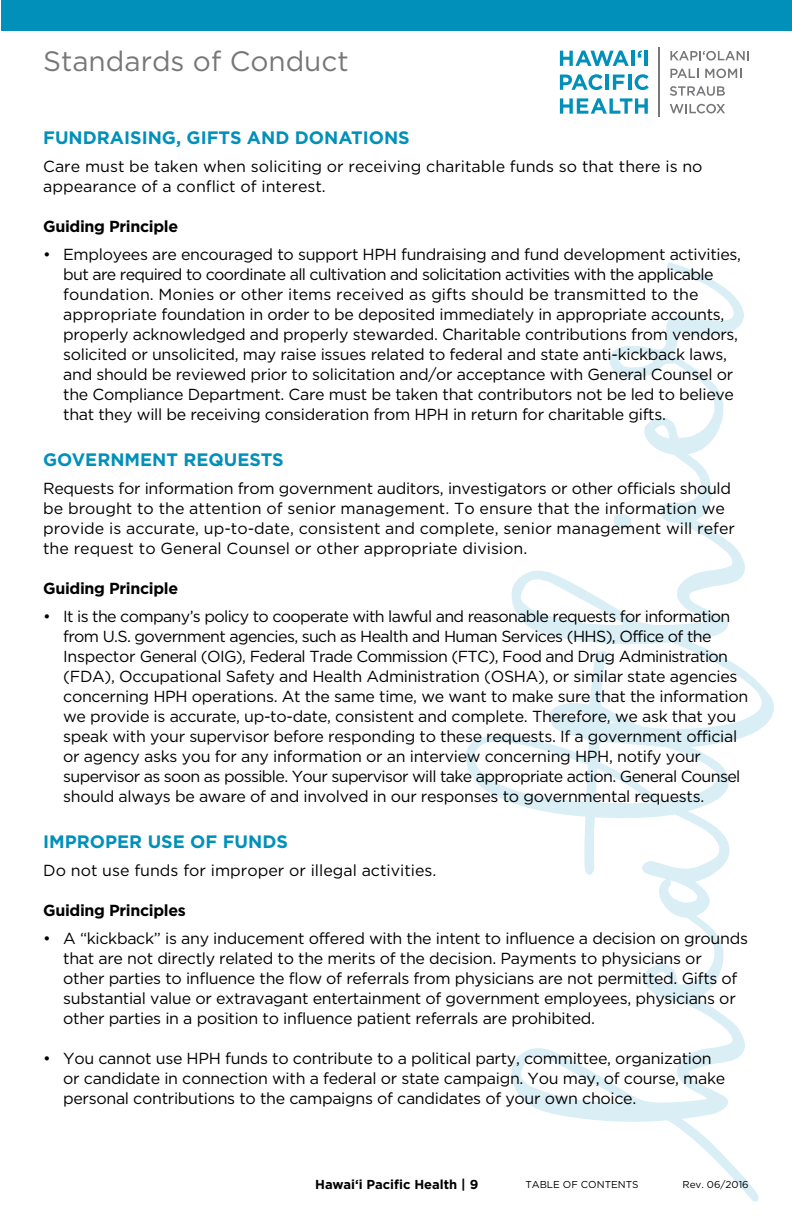
<style>
.page{position:relative;width:792px;height:1224px;background:#fff}
.page>*{position:absolute;margin:0;border:0;box-sizing:border-box;transform-origin:0 0}
.t1{font:28px "Gotham";color:#777679}
.t2{font:700 18px "Gotham";color:#0090ba}
.t3{font:16px/20px "Gotham";letter-spacing:-.02em;color:#000}
.t4{font:16px/20px "Gotham";color:#000}
.t5{font:700 16px "Gotham";letter-spacing:-.02em;color:#000}
.t6{font:700 13px "Gotham";color:#000}
.t7{font:10px "Gotham";color:#000}
</style>
<div class="page">
<svg style="left:466px;top:262px;width:308px;height:940px"></svg>
<svg style="left:614px;top:513px;width:17px;height:16px"></svg>
<svg style="left:670px;top:51px;width:79px;height:9px"></svg>
<svg style="left:670px;top:69px;width:29px;height:9px"></svg>
<svg style="left:705px;top:69px;width:36px;height:9px"></svg>
<svg style="left:670px;top:86px;width:55px;height:10px"></svg>
<svg style="left:670px;top:104px;width:55px;height:9px"></svg>
<svg style="left:560px;top:51px;width:69px;height:15px"></svg>
<hr style="left:631px;top:51px;width:4px;height:15px;background:#0090ba">
<svg style="left:638px;top:51px;width:4px;height:7px"></svg>
<hr style="left:645px;top:51px;width:3px;height:15px;background:#0090ba">
<svg style="left:560px;top:74px;width:43px;height:16px"></svg>
<hr style="left:606px;top:75px;width:3px;height:15px;background:#0090ba">
<svg style="left:613px;top:75px;width:12px;height:15px"></svg>
<hr style="left:628px;top:75px;width:3px;height:15px;background:#0090ba">
<svg style="left:635px;top:74px;width:14px;height:16px"></svg>
<svg style="left:560px;top:98px;width:88px;height:16px"></svg>
<hr style="left:659px;top:48px;width:1px;height:69px;background:#777679">
<div style="left:1px;top:0;width:791px;height:31px;background:#0090ba"></div>
<h1 class="t1" style="left:43px;top:46px;width:307px">Standards of Conduct</h1>
<p class="t2" style="left:43px;top:127px;width:219px">FUNDRAISING, GIFTS and</p>
<p class="t2" style="left:295px;top:127px;width:116px">DONATIONS</p>
<p class="t4" style="left:43px;top:156px;width:661px">Care must be taken when soliciting or receiving charitable funds so that there is no appearance of a conflict of interest.</p>
<p class="t5" style="left:43px;top:217px;width:137px">Guiding Principle</p>
<p class="t3" style="left:63px;top:244px;width:680px;text-indent:-20px">• Employees are encouraged to support HPH fundraising and fund development activities, but are required to coordinate all cultivation and solicitation activities with the applicable foundation. Monies or other items received as gifts should be transmitted to the appropriate foundation in order to be deposited immediately in appropriate accounts, properly acknowledged and properly stewarded. Charitable contributions from vendors, solicited or unsolicited, may raise issues related to federal and state anti-kickback laws, and should be reviewed prior to solicitation and/or acceptance with General Counsel or the Compliance Department. Care must be taken that contributors not be led to believe that they will be receiving consideration from HPH in return for charitable gifts.</p>
<p class="t2" style="left:43px;top:449px;width:242px">GOVERNMENT REQUESTS</p>
<p class="t4" style="left:43px;top:478px;width:693px">Requests for information from government auditors, investigators or other officials should be brought to the attention of senior management. To ensure that the information we provide is accurate, up-to-date, consistent and complete, senior management will refer the request to General Counsel or other appropriate division.</p>
<p class="t5" style="left:43px;top:579px;width:137px">Guiding Principle</p>
<p class="t3" style="left:63px;top:606px;width:687px;text-indent:-20px">• It is the company’s policy to cooperate with lawful and reasonable requests for information from U.S. government agencies, such as Health and Human Services (HHS), Office of the Inspector General (OIG), Federal Trade Commission (FTC), Food and Drug Administration (FDA), Occupational Safety and Health Administration (OSHA), or similar state agencies concerning HPH operations. At the same time, we want to make sure that the information we provide is accurate, up-to-date, consistent and complete. Therefore, we ask that you speak with your supervisor before responding to these requests. If a government official or agency asks you for any information or an interview concerning HPH, notify your supervisor as soon as possible. Your supervisor will take appropriate action. General Counsel should always be aware of and involved in our responses to governmental requests.</p>
<p class="t2" style="left:43px;top:831px;width:246px">IMPROPER USE OF FUNDS</p>
<p class="t4" style="left:43px;top:860px;width:392px">Do not use funds for improper or illegal activities.</p>
<p class="t5" style="left:43px;top:901px;width:144px">Guiding Principles</p>
<p class="t3" style="left:63px;top:928px;width:686px;text-indent:-20px">• A “kickback” is any inducement offered with the intent to influence a decision on grounds that are not directly related to the merits of the decision. Payments to physicians or<br>other parties to influence the flow of referrals from physicians are not permitted. Gifts of substantial value or extravagant entertainment of government employees, physicians or other parties in a position to influence patient referrals are prohibited.</p>
<p class="t3" style="left:63px;top:1048px;width:664px;text-indent:-20px">• You cannot use HPH funds to contribute to a political party, committee, organization or candidate in connection with a federal or state campaign. You may, of course, make personal contributions to the campaigns of candidates of your own choice.</p>
<p class="t6" style="left:315px;top:1177px;width:165px">Hawai‘i Pacific Health | 9</p>
<p class="t7" style="left:682px;top:1179px;width:68px">Rev. 06/2016</p>
<p class="t7" style="left:525px;top:1179px;width:115px">TABLE OF CONTENTS</p>
</div>
